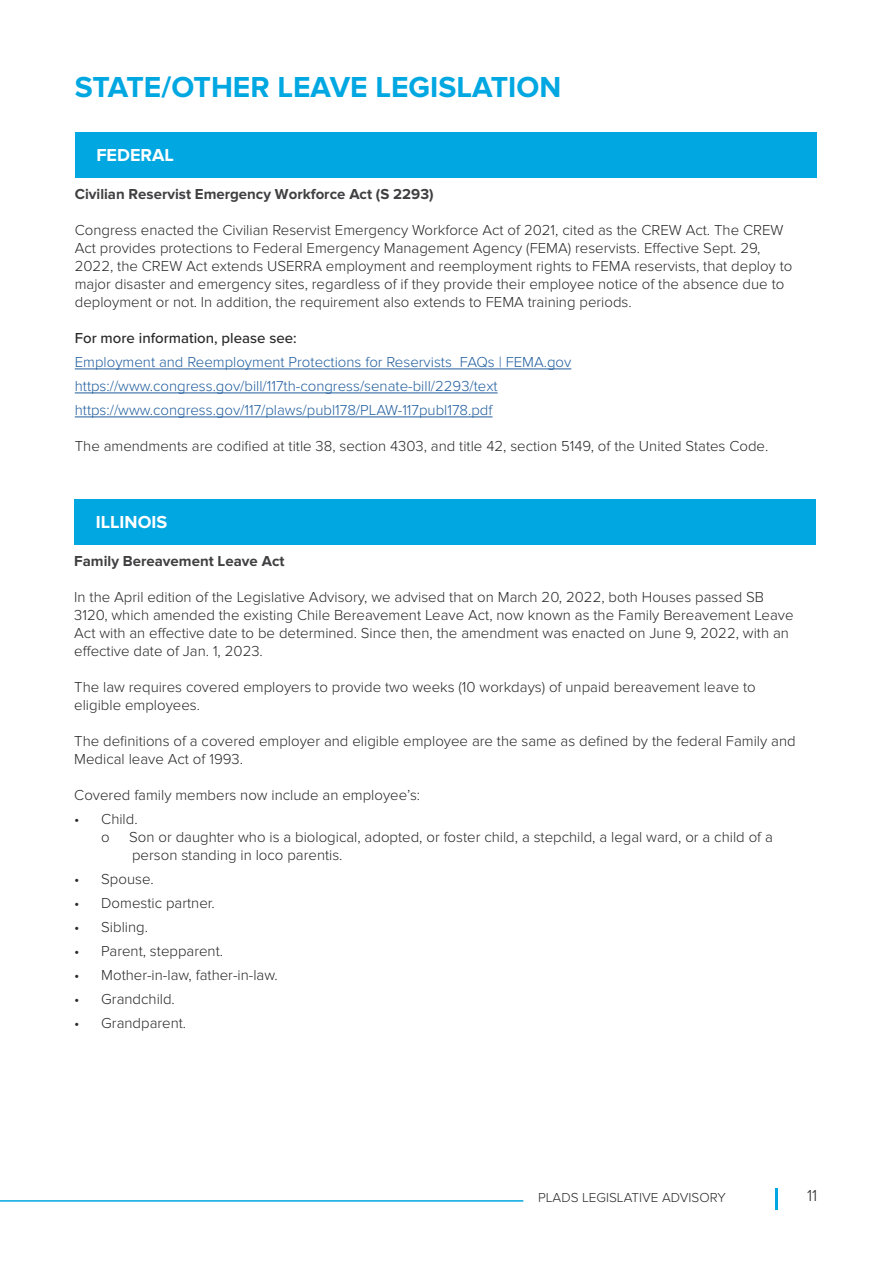
<style>
.page{position:relative;width:893px;height:1263px;background:#fff}
.page>*{position:absolute;margin:0;border:0;box-sizing:border-box;transform-origin:0 0}
.t1{font:700 30px "Proxima Nova";color:#01a7e1}
.t2{font:700 18px "Proxima Nova";color:#fff}
.t3{font:300 16.5px "Proxima Nova";color:#292829}
.t4{font:300 15px/18px "Proxima Nova";color:#292829}
.t5{font:300 15px/24px "Proxima Nova";color:#215e9e}
.t6{font:700 15px "Proxima Nova";color:#403f41}
.t7{font:500 15px "Proxima Nova";color:#292829}
.t8{font:300 13.5px "Proxima Nova";color:#292829}
</style>
<div class="page">
<hr style="left:775px;top:1188px;width:3px;height:22px;background:#01a7e1">
<hr style="left:0;top:1200px;width:523px;height:2px;background:#01a7e1">
<div style="left:75px;top:133px;width:741px;height:45px;background:#01a7e1"></div>
<hr style="left:75px;top:369px;width:496px;height:1px;background:#215e9e">
<hr style="left:75px;top:393px;width:423px;height:1px;background:#215e9e">
<hr style="left:75px;top:417px;width:417px;height:1px;background:#215e9e">
<div style="left:74px;top:500px;width:742px;height:45px;background:#01a7e1"></div>
<h1 class="t1" style="left:75px;top:70px;width:488px">STATE/OTHER LEAVE LEGISLATION</h1>
<p class="t2" style="left:96px;top:145px;width:79px">FEDERAL</p>
<p class="t6" style="left:75px;top:185px;width:360px">Civilian Reservist Emergency Workforce Act (S 2293)</p>
<p class="t4" style="left:75px;top:221px;width:719px">Congress enacted the Civilian Reservist Emergency Workforce Act of 2021, cited as the CREW Act. The CREW Act provides protections to Federal Emergency Management Agency (FEMA) reservists. Effective Sept. 29, 2022, the CREW Act extends USERRA employment and reemployment rights to FEMA reservists, that deploy to major disaster and emergency sites, regardless of if they provide their employee notice of the absence due to deployment or not. In addition, the requirement also extends to FEMA training periods.</p>
<p class="t7" style="left:75px;top:327px;width:224px">For more information, please see:</p>
<p class="t5" style="left:75px;top:350px;width:498px">Employment and Reemployment Protections for Reservists FAQs | FEMA.gov https://www.congress.gov/bill/117th-congress/senate-bill/2293/text https://www.congress.gov/117/plaws/publ178/PLAW-117publ178.pdf</p>
<p class="t4" style="left:75px;top:437px;width:695px">The amendments are codified at title 38, section 4303, and title 42, section 5149, of the United States Code.</p>
<p class="t2" style="left:96px;top:511px;width:73px">ILLINOIS</p>
<p class="t6" style="left:74px;top:552px;width:212px">Family Bereavement Leave Act</p>
<p class="t4" style="left:74px;top:588px;width:721px">In the April edition of the Legislative Advisory, we advised that on March 20, 2022, both Houses passed SB 3120, which amended the existing Chile Bereavement Leave Act, now known as the Family Bereavement Leave Act with an effective date to be determined. Since then, the amendment was enacted on June 9, 2022, with an effective date of Jan. 1, 2023.</p>
<p class="t4" style="left:74px;top:678px;width:683px">The law requires covered employers to provide two weeks (10 workdays) of unpaid bereavement leave to eligible employees.</p>
<p class="t4" style="left:74px;top:732px;width:723px">The definitions of a covered employer and eligible employee are the same as defined by the federal Family and<br>Medical leave Act of 1993.</p>
<p class="t4" style="left:74px;top:786px;width:347px">Covered family members now include an employee’s:</p>
<p class="t4" style="left:74px;top:810px;width:65px;text-align:center">• Child. o</p>
<p class="t4" style="left:129px;top:828px;width:645px">Son or daughter who is a biological, adopted, or foster child, a stepchild, a legal ward, or a child of a person standing in loco parentis.</p>
<p class="t4" style="left:74px;top:870px;width:81px">• Spouse.</p>
<p class="t4" style="left:74px;top:894px;width:142px">• Domestic partner.</p>
<p class="t4" style="left:74px;top:918px;width:75px">• Sibling.</p>
<p class="t4" style="left:74px;top:942px;width:150px">• Parent, stepparent.</p>
<p class="t4" style="left:74px;top:966px;width:205px">• Mother-in-law, father-in-law.</p>
<p class="t4" style="left:74px;top:990px;width:102px">• Grandchild.</p>
<p class="t4" style="left:74px;top:1014px;width:113px">• Grandparent.</p>
<p class="t8" style="left:538px;top:1190px;width:189px">PLADS LEGISLATIVE ADVISORY</p>
<p class="t3" style="left:807px;top:1186px;width:12px">11</p>
</div>
